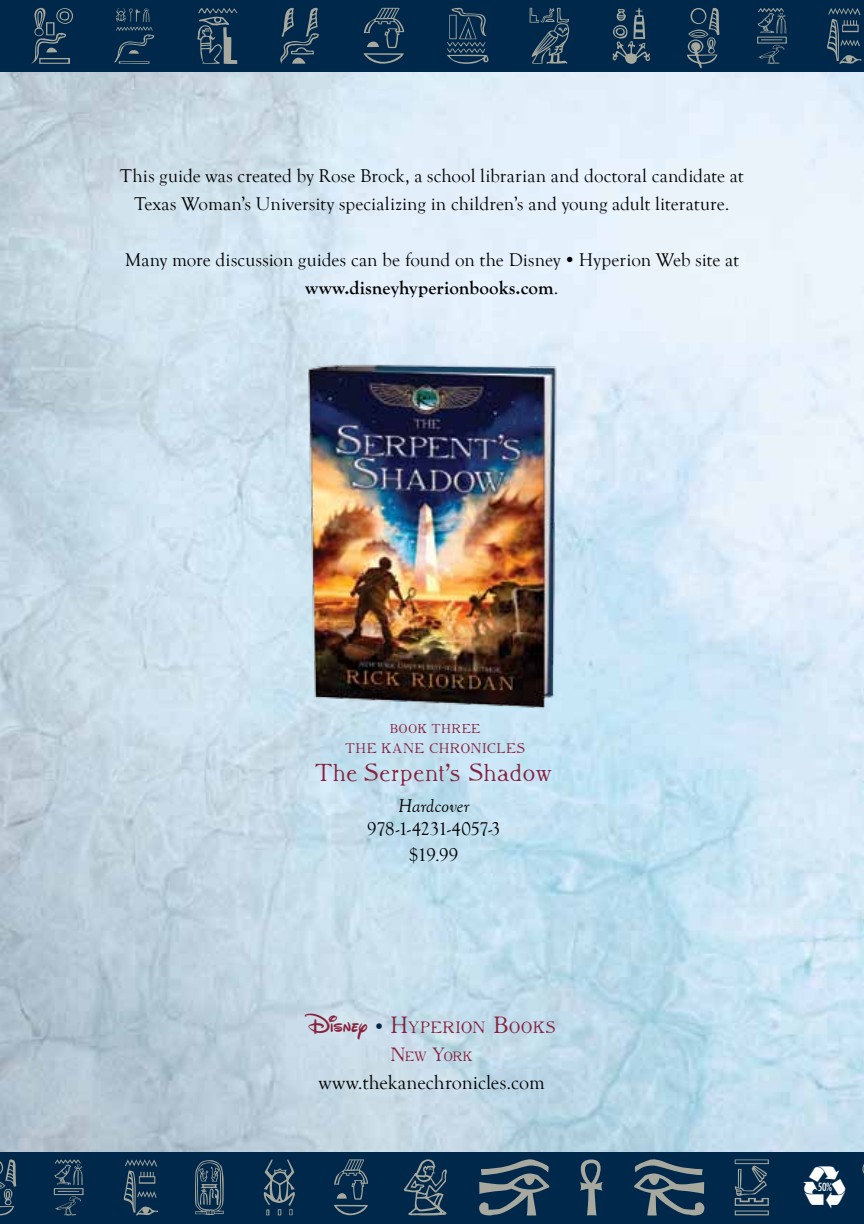
<style>
.page{position:relative;width:864px;height:1224px;background:#fff}
.page>*{position:absolute;margin:0;border:0;box-sizing:border-box;transform-origin:0 0}
.t1{font:42px "Recycle";color:#fff}
.t2{font:23px "Ingvaeonic Oldestyle NF";color:#88213c}
.t3{font:20px "Goudy Old Style T";letter-spacing:.005em;color:#000}
.t4{font:19px/28px "Goudy Old Style T";letter-spacing:.005em;color:#000;text-align:center}
.t5{font:19px/25.8px "Goudy Old Style T";letter-spacing:-.02em;color:#000;text-align:center}
.t6{font:italic 19px "Goudy Old Style T";letter-spacing:.005em;color:#000}
.t7{font:15.4px "Ingvaeonic Oldestyle NF";letter-spacing:.06em;color:#88213c}
.t8{font:13px "Ingvaeonic Oldestyle NF";letter-spacing:.085em;color:#88213c}
.t9{font:12.6px "Ingvaeonic Oldestyle NF";color:#88213c}
.t10{font:12px "Ingvaeonic Oldestyle NF";letter-spacing:.085em;color:#88213c}
.t11{font:condensed 11px "Futura";color:#fff}
.s1{font-weight:700}
.s2{font-family:"Disny Plain";font-size:20px}
.s3{font-family:"Goudy Old Style T";font-size:20px;color:#00284a}
.s4{font-size:22px}
.s5{font-size:18px}
</style>
<div class="page">
<div style="left:0;top:0;width:864px;height:72px;background:#00284a"></div>
<div style="left:0;top:1152px;width:864px;height:72px;background:#00284a"></div>
<svg style="left:687px;top:8px;width:175px;height:60px"></svg>
<svg style="left:31px;top:8px;width:619px;height:56px"></svg>
<svg style="left:0;top:1159px;width:864px;height:57px"></svg>
<div style="left:801px;top:1159px;width:47px;height:58px;background:#00284a"></div>
<img style="left:292px;top:355px;width:282px;height:360px">
<p class="t4" style="left:120px;top:162px;width:625px">This guide was created by Rose Brock, a school librarian and doctoral candidate at<br>Texas Woman’s University specializing in children’s and young adult literature.</p>
<p class="t4" style="left:125px;top:246px;width:615px">Many more discussion guides can be found on the Disney • Hyperion Web site at <span class="s1">www.disneyhyperionbooks.com</span>.</p>
<p class="t10" style="left:390px;top:722px;width:91px">BOOK THREE</p>
<p class="t8" style="left:346px;top:741px;width:181px">THE KANE CHRONICLES</p>
<p class="t2" style="left:315px;top:759px;width:238px">THE SERPENT’S SHADOW</p>
<p class="t6" style="left:398px;top:796px;width:73px">Hardcover</p>
<p class="t5" style="left:367px;top:817px;width:135px">978-1-4231-4057-3 $19.99</p>
<p class="t7" style="left:308px;top:1019px;width:249px"><span class="s2">Disney</span> <span class="s3">•</span> <span class="s4">H</span>YPERION <span class="s4">B</span>OOKS</p>
<p class="t9" style="left:391px;top:1049px;width:83px"><span class="s5">N</span>EW <span class="s5">Y</span>ORK</p>
<p class="t3" style="left:319px;top:1072px;width:228px">www.thekanechronicles.com</p>
<h1 class="t1" style="left:801px;top:1167px;width:48px">c</h1>
<p class="t11" style="left:818px;top:1180px;width:16px">50%</p>
</div>
